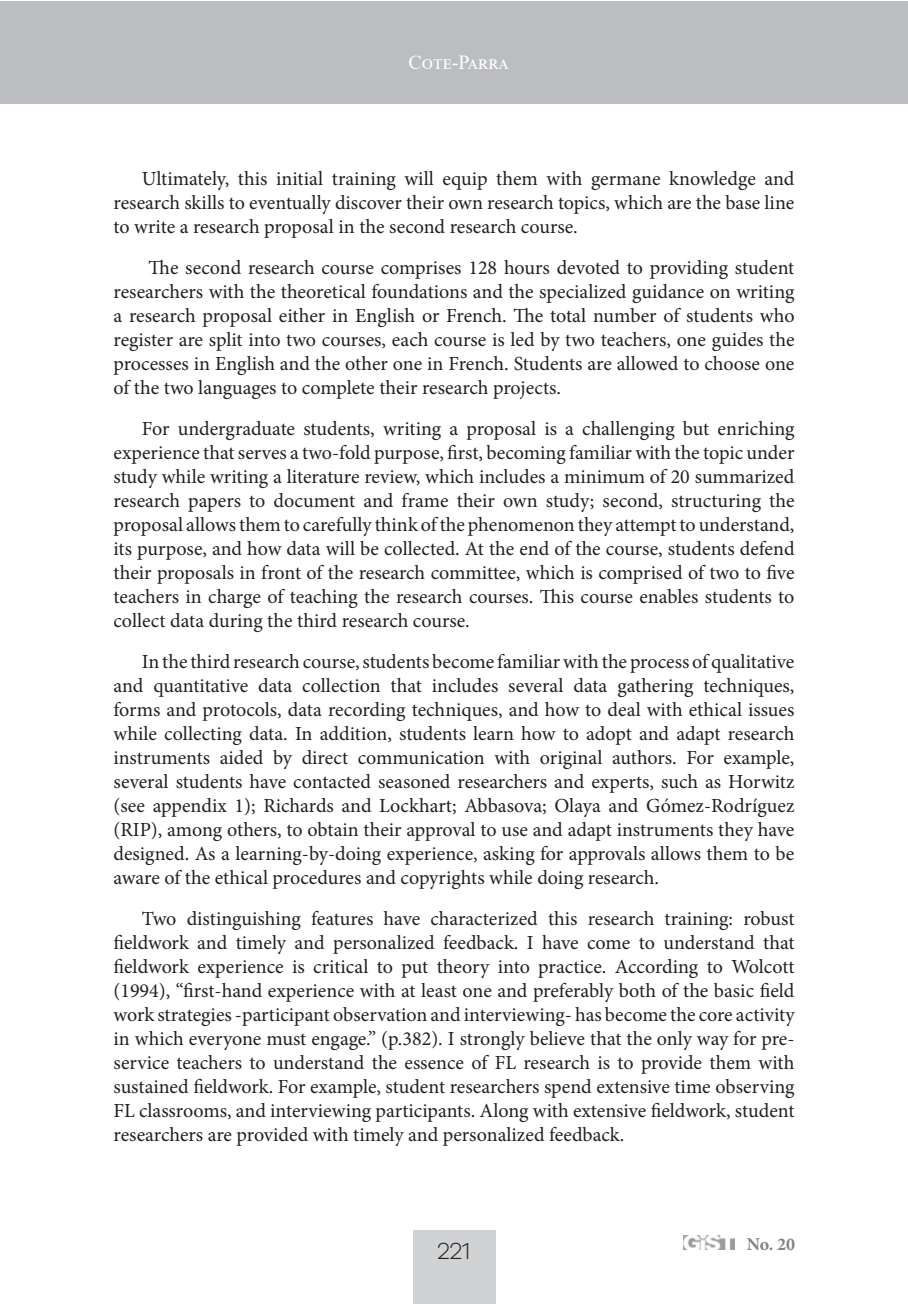
<style>
.page{position:relative;width:908px;height:1304px;background:#fff}
.page>*{position:absolute;margin:0;border:0;box-sizing:border-box;transform-origin:0 0}
.t1{font:300 24px "Galano Grotesque";color:#231f20}
.t2{font:20px/24px "Minion Pro";color:#231f20;text-align:justify}
.t3{font:20px "Times New Roman";letter-spacing:.075em;color:#fff}
.t4{font:700 18px "Minion Pro";color:#808285}
</style>
<div class="page">
<div style="left:412px;top:1230px;width:83px;height:74px;background:#d1d2d4"></div>
<img style="left:683px;top:1236px;width:51px;height:13px">
<div style="left:0;top:1px;width:906px;height:102px;background:#bcbdc0"></div>
<p class="t3" style="left:408px;top:48px;width:100px">Cote-Parra</p>
<p class="t2" style="left:113px;top:166px;width:682px;text-indent:28px">Ultimately, this initial training will equip them with germane knowledge and research skills to eventually discover their own research topics, which are the base line to write a research proposal in the second research course.</p>
<p class="t2" style="left:113px;top:255px;width:682px;text-indent:35px">The second research course comprises 128 hours devoted to providing student researchers with the theoretical foundations and the specialized guidance on writing a research proposal either in English or French. The total number of students who register are split into two courses, each course is led by two teachers, one guides the processes in English and the other one in French. Students are allowed to choose one of the two languages to complete their research projects.</p>
<p class="t2" style="left:113px;top:416px;width:682px;text-indent:28px">For undergraduate students, writing a proposal is a challenging but enriching experience that serves a two-fold purpose, first, becoming familiar with the topic under study while writing a literature review, which includes a minimum of 20 summarized research papers to document and frame their own study; second, structuring the proposal allows them to carefully think of the phenomenon they attempt to understand, its purpose, and how data will be collected. At the end of the course, students defend their proposals in front of the research committee, which is comprised of two to five teachers in charge of teaching the research courses. This course enables students to collect data during the third research course.</p>
<p class="t2" style="left:113px;top:649px;width:682px;text-indent:28px">In the third research course, students become familiar with the process of qualitative and quantitative data collection that includes several data gathering techniques, forms and protocols, data recording techniques, and how to deal with ethical issues while collecting data. In addition, students learn how to adopt and adapt research instruments aided by direct communication with original authors. For example, several students have contacted seasoned researchers and experts, such as Horwitz (see appendix 1); Richards and Lockhart; Abbasova; Olaya and Gómez-Rodríguez (RIP), among others, to obtain their approval to use and adapt instruments they have designed. As a learning-by-doing experience, asking for approvals allows them to be aware of the ethical procedures and copyrights while doing research.</p>
<p class="t2" style="left:113px;top:906px;width:682px;text-indent:28px">Two distinguishing features have characterized this research training: robust fieldwork and timely and personalized feedback. I have come to understand that fieldwork experience is critical to put theory into practice. According to Wolcott (1994), “first-hand experience with at least one and preferably both of the basic field work strategies -participant observation and interviewing- has become the core activity in which everyone must engage.” (p.382). I strongly believe that the only way for pre&shy;service teachers to understand the essence of FL research is to provide them with sustained fieldwork. For example, student researchers spend extensive time observing FL classrooms, and interviewing participants. Along with extensive fieldwork, student researchers are provided with timely and personalized feedback.</p>
<p class="t1" style="left:437px;top:1237px;width:34px">221</p>
<p class="t4" style="left:746px;top:1232px;width:50px">No. 20</p>
</div>
